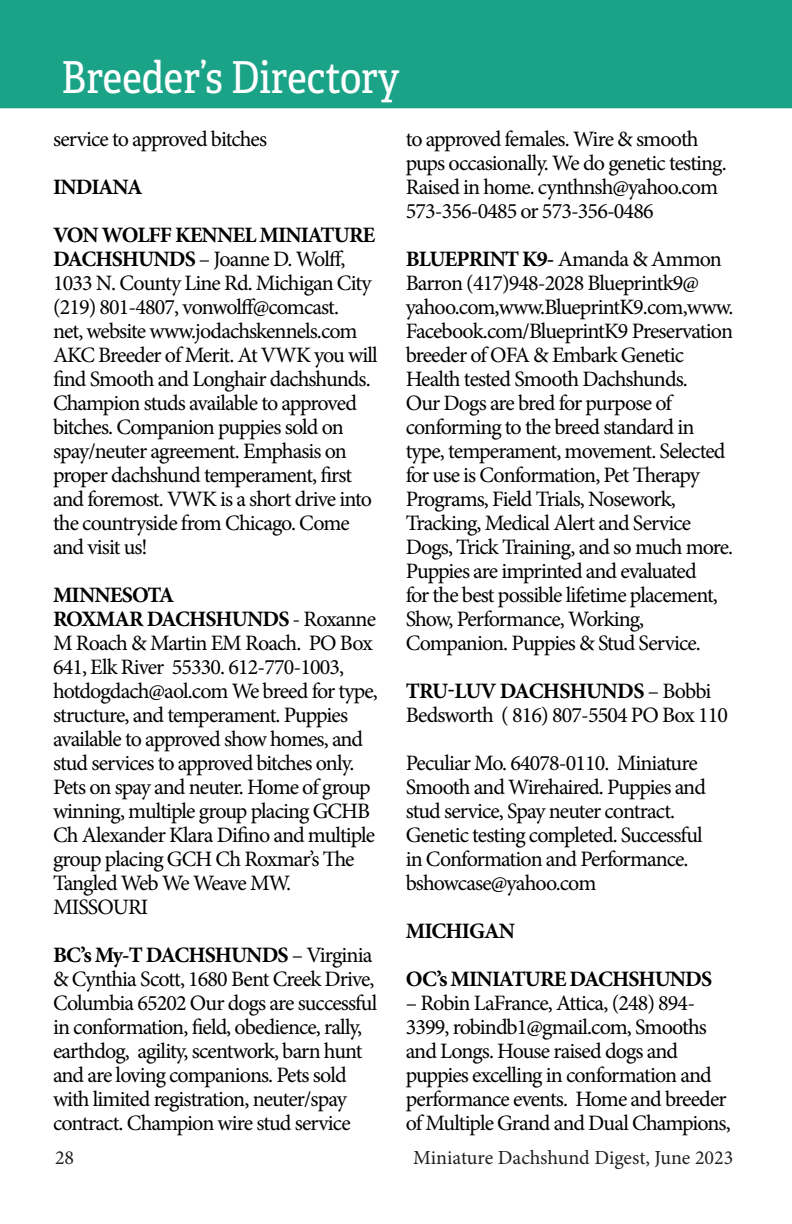
<style>
.page{position:relative;width:792px;height:1224px;background:#fff}
.page>*{position:absolute;margin:0;border:0;box-sizing:border-box;transform-origin:0 0}
.t1{font:44px "Adelle Condensed";color:#fff}
.t2{font:22px/24px "Minion Pro";letter-spacing:-.04em;color:#000}
.t3{font:700 22px/48px "Minion Pro";letter-spacing:-.04em;color:#000}
.t4{font:20px "Minion Pro";color:#231f20}
.s1{font-weight:700}
</style>
<div class="page">
<div style="left:0;top:0;width:768px;height:108px;background:#1ba388"></div>
<div style="left:768px;top:0;width:24px;height:108px;background:#1ba388"></div>
<h1 class="t1" style="left:61px;top:46px;width:340px">Breeder’s Directory</h1>
<p class="t2" style="left:53px;top:127px;width:216px">service to approved bitches</p>
<p class="t3" style="left:53px;top:162px;width:324px">INDIANA<br>VON WOLFF KENNEL MINIATURE</p>
<p class="t2" style="left:53px;top:247px;width:326px"><span class="s1">DACHSHUNDS</span> – Joanne D. Wolff, 1033 N. County Line Rd. Michigan City (219) 801-4807, vonwolff@comcast.<br>net, website www.jodachskennels.com AKC Breeder of Merit. At VWK you will find Smooth and Longhair dachshunds.<br>Champion studs available to approved bitches. Companion puppies sold on spay/neuter agreement. Emphasis on proper dachshund temperament, first and foremost. VWK is a short drive into the countryside from Chicago. Come and visit us!</p>
<p class="t2" style="left:53px;top:583px;width:326px"><span class="s1">MINNESOTA<br>ROXMAR DACHSHUNDS</span> - Roxanne<br>M Roach &amp; Martin EM Roach. PO Box<br>641, Elk River 55330. 612-770-1003, hotdogdach@aol.com We breed for type, structure, and temperament. Puppies available to approved show homes, and stud services to approved bitches only.<br>Pets on spay and neuter. Home of group winning, multiple group placing GCHB<br>Ch Alexander Klara Difino and multiple group placing GCH Ch Roxmar’s The<br>Tangled Web We Weave MW.<br>MISSOURI</p>
<p class="t2" style="left:53px;top:943px;width:326px"><span class="s1">BC’s My-T DACHSHUNDS</span> – Virginia &amp; Cynthia Scott, 1680 Bent Creek Drive, Columbia 65202 Our dogs are successful in conformation, field, obedience, rally, earthdog, agility, scentwork, barn hunt and are loving companions. Pets sold with limited registration, neuter/spay contract. Champion wire stud service</p>
<p class="t2" style="left:406px;top:127px;width:323px">to approved females. Wire &amp; smooth pups occasionally. We do genetic testing.<br>Raised in home. cynthnsh@yahoo.com 573-356-0485 or 573-356-0486</p>
<p class="t2" style="left:406px;top:247px;width:329px"><span class="s1">BLUEPRINT K9-</span> Amanda &amp; Ammon Barron (417)948-2028 Blueprintk9@ yahoo.com,www.BlueprintK9.com,www.<br>Facebook.com/BlueprintK9 Preservation breeder of OFA &amp; Embark Genetic Health tested Smooth Dachshunds.<br>Our Dogs are bred for purpose of conforming to the breed standard in type, temperament, movement. Selected for use is Conformation, Pet Therapy Programs, Field Trials, Nosework, Tracking, Medical Alert and Service Dogs, Trick Training, and so much more.<br>Puppies are imprinted and evaluated<br>for the best possible lifetime placement, Show, Performance, Working, Companion. Puppies &amp; Stud Service.</p>
<p class="t2" style="left:406px;top:679px;width:324px"><span class="s1">TRU-LUV DACHSHUNDS</span> – Bobbi<br>Bedsworth ( 816) 807-5504 PO Box 110</p>
<p class="t2" style="left:406px;top:751px;width:302px">Peculiar Mo. 64078-0110. Miniature Smooth and Wirehaired. Puppies and stud service, Spay neuter contract.<br>Genetic testing completed. Successful in Conformation and Performance. bshowcase@yahoo.com</p>
<p class="t3" style="left:406px;top:906px;width:308px">MICHIGAN<br>OC’s MINIATURE DACHSHUNDS</p>
<p class="t2" style="left:406px;top:991px;width:327px">– Robin LaFrance, Attica, (248) 894- 3399, robindb1@gmail.com, Smooths and Longs. House raised dogs and puppies excelling in conformation and performance events. Home and breeder of Multiple Grand and Dual Champions,</p>
<p class="t4" style="left:55px;top:1144px;width:21px">28</p>
<p class="t4" style="left:413px;top:1144px;width:322px">Miniature Dachshund Digest, June 2023</p>
</div>
